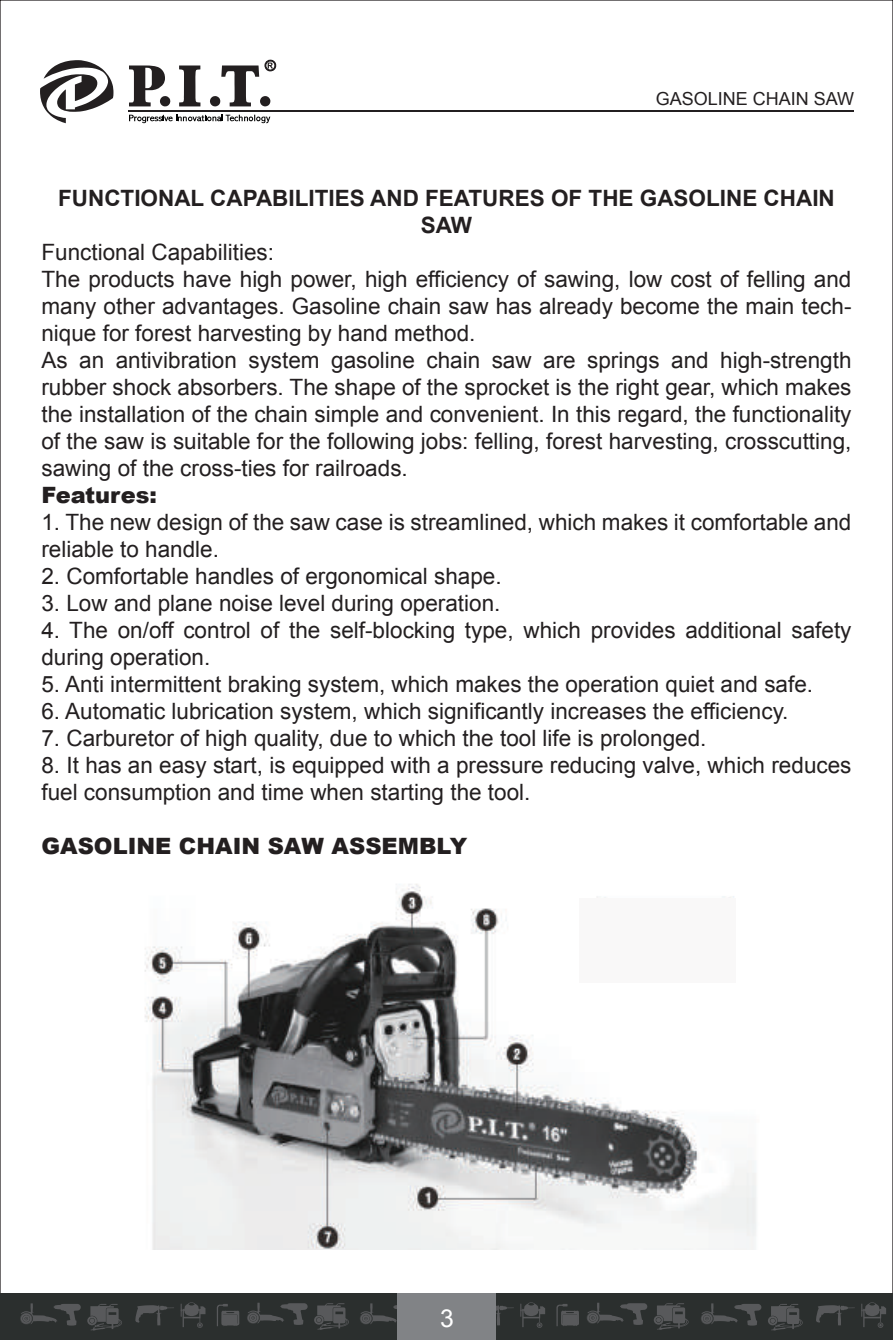
<style>
.page{position:relative;width:893px;height:1340px;background:#fff}
.page>*{position:absolute;margin:0;border:0;box-sizing:border-box;transform-origin:0 0}
.t1{font:24.75px "Arial";color:#fff}
.t2{font:22.5px/27px "Arial";color:#231f20}
.t3{font:700 22.5px/27px "Arial";color:#231f20;text-align:center}
.t4{font:900 22.5px "Arial";color:#231f20}
.t5{font:18px "Arial";color:#231f20}
</style>
<div class="page">
<div style="left:0;top:1293px;width:893px;height:46px;background:#2b2f2e"></div>
<svg style="left:180px;top:1302px;width:25px;height:25px"></svg>
<svg style="left:135px;top:1305px;width:39px;height:20px"></svg>
<svg style="left:87px;top:1304px;width:35px;height:26px"></svg>
<svg style="left:20px;top:1303px;width:61px;height:22px"></svg>
<svg style="left:217px;top:1304px;width:22px;height:22px"></svg>
<svg style="left:314px;top:1303px;width:35px;height:26px"></svg>
<svg style="left:247px;top:1302px;width:61px;height:22px"></svg>
<svg style="left:520px;top:1302px;width:25px;height:25px"></svg>
<svg style="left:495px;top:1305px;width:19px;height:20px"></svg>
<svg style="left:360px;top:1303px;width:37px;height:21px"></svg>
<svg style="left:556px;top:1304px;width:23px;height:22px"></svg>
<svg style="left:654px;top:1303px;width:35px;height:26px"></svg>
<svg style="left:587px;top:1302px;width:60px;height:22px"></svg>
<svg style="left:861px;top:1302px;width:25px;height:25px"></svg>
<svg style="left:816px;top:1305px;width:39px;height:20px"></svg>
<svg style="left:768px;top:1304px;width:35px;height:26px"></svg>
<svg style="left:701px;top:1303px;width:60px;height:22px"></svg>
<div style="left:397px;top:1293px;width:98px;height:46px;background:#818386"></div>
<hr style="left:129px;top:110px;width:725px;height:2px;background:#231f20">
<svg style="left:40px;top:60px;width:73px;height:63px"></svg>
<svg style="left:179px;top:65px;width:21px;height:41px"></svg>
<svg style="left:129px;top:65px;width:42px;height:41px"></svg>
<svg style="left:210px;top:59px;width:67px;height:48px"></svg>
<svg style="left:129px;top:114px;width:141px;height:10px"></svg>
<img style="left:144px;top:884px;width:612px;height:364px">
<div style="left:580px;top:898px;width:156px;height:84px;background:#f9f8f8"></div>
<p class="t5" style="left:656px;top:87px;width:200px">GASOLINE CHAIN SAW</p>
<p class="t3" style="left:58px;top:185px;width:778px">FUNCTIONAL CAPABILITIES AND FEATURES OF THE GASOLINE CHAIN<br>SAW</p>
<p class="t2" style="left:41px;top:238px;width:812px">Functional Capabilities:<br>The products have high power, high efficiency of sawing, low cost of felling and many other advantages. Gasoline chain saw has already become the main tech&shy;nique for forest harvesting by hand method.<br>As an antivibration system gasoline chain saw are springs and high-strength rubber shock absorbers. The shape of the sprocket is the right gear, which makes the installation of the chain simple and convenient. In this regard, the functionality of the saw is suitable for the following jobs: felling, forest harvesting, crosscutting, sawing of the cross-ties for railroads.</p>
<p class="t4" style="left:41px;top:478px;width:117px">Features:</p>
<p class="t2" style="left:41px;top:508px;width:811px">1. The new design of the saw case is streamlined, which makes it comfortable and reliable to handle.</p>
<p class="t2" style="left:41px;top:562px;width:462px">2. Comfortable handles of ergonomical shape.</p>
<p class="t2" style="left:41px;top:589px;width:460px">3. Low and plane noise level during operation.</p>
<p class="t2" style="left:41px;top:616px;width:811px">4. The on/off control of the self-blocking type, which provides additional safety during operation.</p>
<p class="t2" style="left:41px;top:670px;width:773px">5. Anti intermittent braking system, which makes the operation quiet and safe.</p>
<p class="t2" style="left:41px;top:697px;width:749px">6. Automatic lubrication system, which significantly increases the efficiency.</p>
<p class="t2" style="left:41px;top:724px;width:666px">7. Carburetor of high quality, due to which the tool life is prolonged.</p>
<p class="t2" style="left:41px;top:751px;width:812px">8. It has an easy start, is equipped with a pressure reducing valve, which reduces fuel consumption and time when starting the tool.</p>
<p class="t4" style="left:41px;top:829px;width:427px">GASOLINE CHAIN SAW ASSEMBLY</p>
<p class="t1" style="left:440px;top:1301px;width:15px">3</p>
</div>
